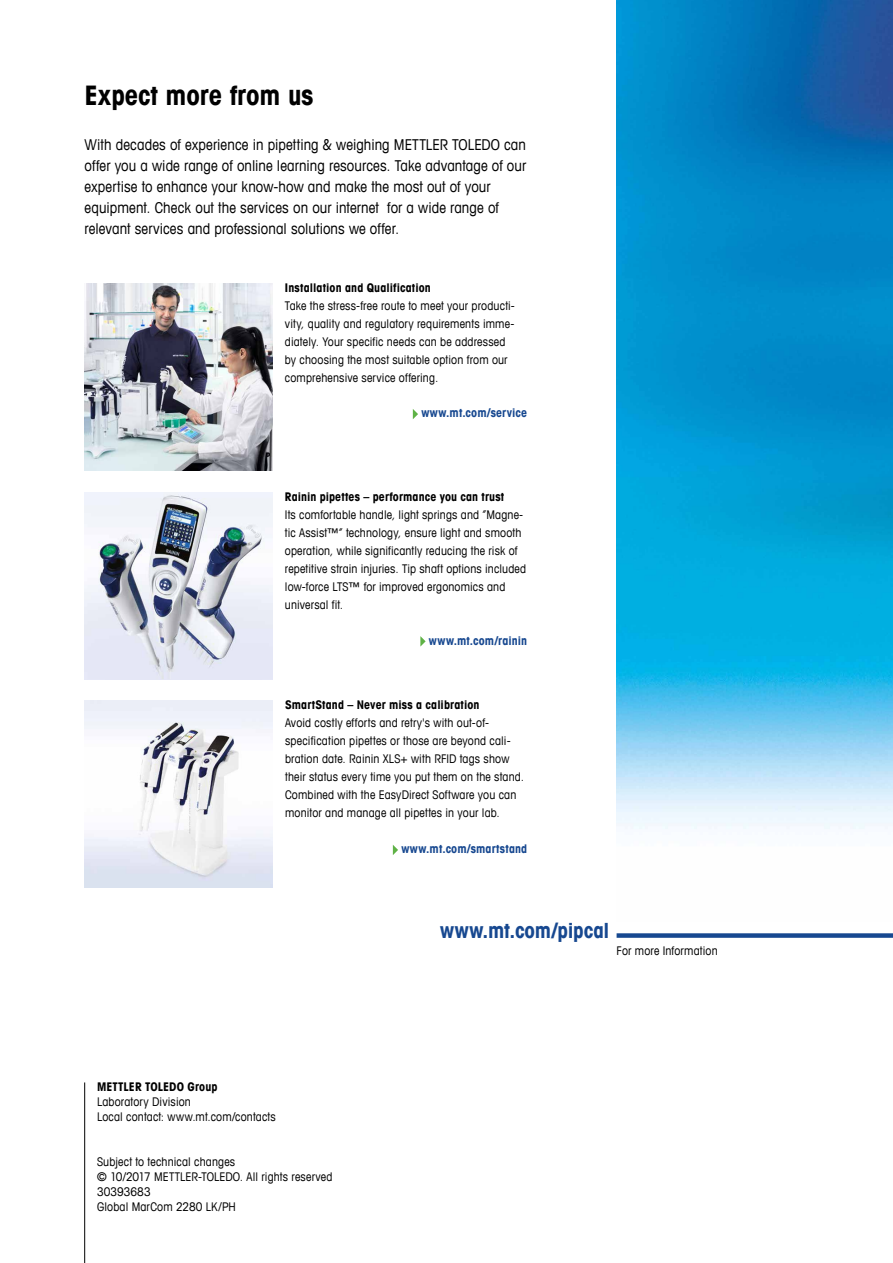
<style>
.page{position:relative;width:893px;height:1263px;background:#fff}
.page>*{position:absolute;margin:0;border:0;box-sizing:border-box;transform-origin:0 0}
.t1{font:700 condensed 27px "Avant Garde Com";color:#000}
.t2{font:700 condensed 21px "Avant Garde Com";letter-spacing:-.005em;color:#174890}
.t3{font:condensed 15px/21px "Avant Garde Com";letter-spacing:.005em;color:#000}
.t4{font:condensed 12px/18px "Avant Garde Com";letter-spacing:.015em;color:#000}
.t5{font:700 condensed 12px "Avant Garde Com";letter-spacing:.01em;color:#000}
.t6{font:700 condensed 12px "Avant Garde Com";letter-spacing:.015em;color:#174890}
</style>
<div class="page">
<img style="left:617px;top:0;width:276px;height:829px">
<div style="left:617px;top:933px;width:276px;height:5px;background:#174890"></div>
<hr style="left:84px;top:1082px;width:1px;height:181px;background:#000">
<svg style="left:413px;top:409px;width:5px;height:10px"></svg>
<svg style="left:393px;top:845px;width:5px;height:10px"></svg>
<img style="left:85px;top:492px;width:187px;height:187px">
<svg style="left:420px;top:636px;width:6px;height:11px"></svg>
<img style="left:85px;top:701px;width:187px;height:187px">
<img style="left:84px;top:284px;width:188px;height:187px">
<h1 class="t1" style="left:85px;top:78px;width:231px">Expect more from us</h1>
<p class="t3" style="left:85px;top:133px;width:443px">With decades of experience in pipetting &amp; weighing METTLER TOLEDO can offer you a wide range of online learning resources. Take advantage of our expertise to enhance your know-how and make the most out of your equipment. Check out the services on our internet for a wide range of relevant services and professional solutions we offer.</p>
<p class="t5" style="left:285px;top:280px;width:148px">Installation and Qualification</p>
<p class="t4" style="left:285px;top:297px;width:232px">Take the stress-free route to meet your producti&shy;vity, quality and regulatory requirements imme&shy;diately. Your specific needs can be addressed by choosing the most suitable option from our comprehensive service offering.</p>
<p class="t6" style="left:421px;top:405px;width:107px">www.mt.com/service</p>
<p class="t5" style="left:285px;top:489px;width:221px">Rainin pipettes – performance you can trust</p>
<p class="t4" style="left:285px;top:505px;width:243px">Its comfortable handle, light springs and “Magne&shy;tic Assist™” technology, ensure light and smooth operation, while significantly reducing the risk of repetitive strain injuries. Tip shaft options included low-force LTS™ for improved ergonomics and universal fit.</p>
<p class="t6" style="left:429px;top:633px;width:100px">www.mt.com/rainin</p>
<p class="t5" style="left:285px;top:697px;width:196px">SmartStand – Never miss a calibration</p>
<p class="t4" style="left:285px;top:714px;width:241px">Avoid costly efforts and retry's with out-of&shy;specification pipettes or those are beyond cali&shy;bration date. Rainin XLS+ with RFID tags show their status every time you put them on the stand.<br>Combined with the EasyDirect Software you can monitor and manage all pipettes in your lab.</p>
<p class="t6" style="left:401px;top:841px;width:127px">www.mt.com/smartstand</p>
<h2 class="t2" style="left:440px;top:917px;width:171px">www.mt.com/pipcal</h2>
<p class="t4" style="left:617px;top:941px;width:103px">For more Information</p>
<p class="t5" style="left:97px;top:1079px;width:122px">METTLER TOLEDO Group</p>
<p class="t4" style="left:97px;top:1094px;width:180px;line-height:15px">Laboratory Division<br>Local contact: www.mt.com/contacts</p>
<p class="t4" style="left:97px;top:1154px;width:237px;line-height:15px">Subject to technical changes<br>© 10/2017 METTLER-TOLEDO. All rights reserved<br>30393683<br>Global MarCom 2280 LK/PH</p>
</div>
